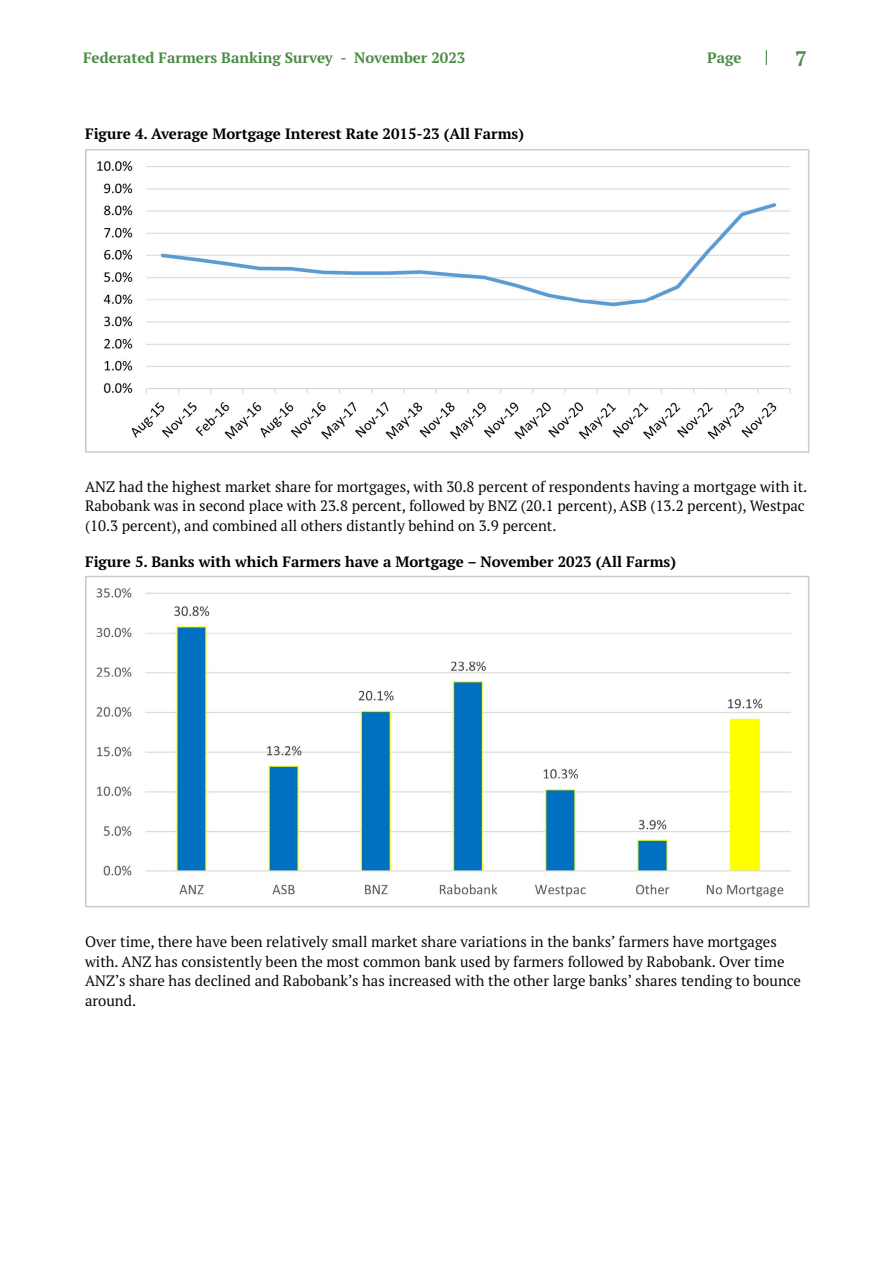
<style>
.page{position:relative;width:893px;height:1263px;background:#fff}
.page>*{position:absolute;margin:0;border:0;box-sizing:border-box;transform-origin:0 0}
.t1{font:700 21px "PT Serif Pro";color:#4b8b44}
.t2{font:15px/19.5px "PT Serif Pro";color:#000}
.t3{font:700 15px "PT Serif Pro";color:#000}
.t4{font:700 15px "PT Serif Pro";color:#4b8b44}
</style>
<div class="page">
<svg style="left:766px;top:50px;width:1px;height:15px"></svg>
<img style="left:97px;top:161px;width:694px;height:279px">
<div style="left:85px;top:149px;width:724px;height:304px;border:2px solid #ccc"></div>
<img style="left:96px;top:588px;width:695px;height:309px">
<div style="left:85px;top:576px;width:724px;height:331px;border:2px solid #ccc"></div>
<p class="t4" style="left:83px;top:48px;width:384px">Federated Farmers Banking Survey - November 2023</p>
<p class="t4" style="left:707px;top:48px;width:36px">Page</p>
<h1 class="t1" style="left:795px;top:44px;width:13px">7</h1>
<p class="t3" style="left:85px;top:124px;width:440px">Figure 4. Average Mortgage Interest Rate 2015-23 (All Farms)</p>
<p class="t2" style="left:85px;top:476px;width:724px">ANZ had the highest market share for mortgages, with 30.8 percent of respondents having a mortgage with it.<br>Rabobank was in second place with 23.8 percent, followed by BNZ (20.1 percent), ASB (13.2 percent), Westpac (10.3 percent), and combined all others distantly behind on 3.9 percent.</p>
<p class="t3" style="left:85px;top:552px;width:592px">Figure 5. Banks with which Farmers have a Mortgage – November 2023 (All Farms)</p>
<p class="t2" style="left:85px;top:932px;width:717px">Over time, there have been relatively small market share variations in the banks’ farmers have mortgages with. ANZ has consistently been the most common bank used by farmers followed by Rabobank. Over time ANZ’s share has declined and Rabobank’s has increased with the other large banks’ shares tending to bounce around.</p>
</div>
